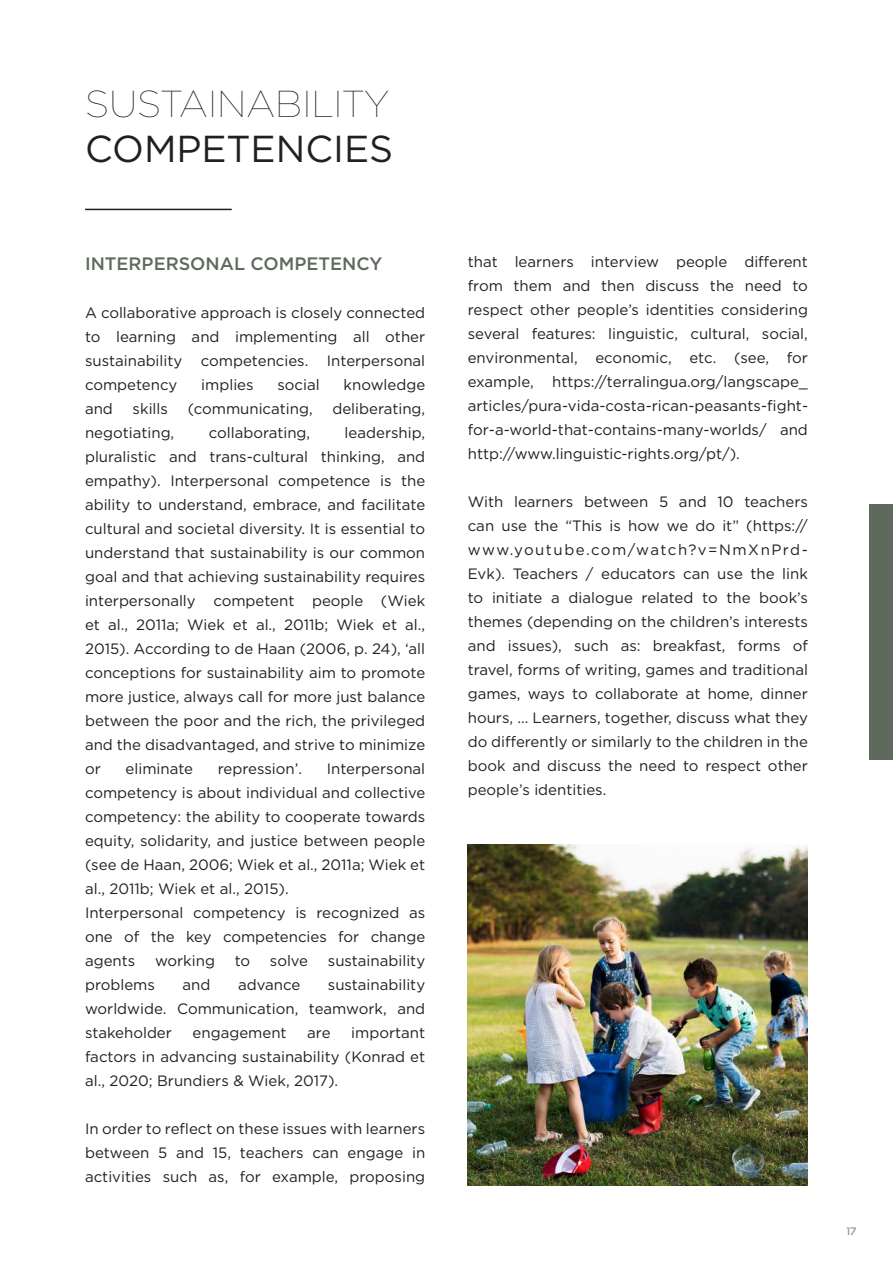
<style>
.page{position:relative;width:893px;height:1263px;background:#fff}
.page>*{position:absolute;margin:0;border:0;box-sizing:border-box;transform-origin:0 0}
.t1{font:100 37.5px "Gotham";color:#221f1f}
.t2{font:37.5px "Gotham";color:#221f1f}
.t3{font:500 18px "Gotham";color:#5f695d}
.t4{font:15px/24px "Gotham";color:#221f1f;text-align:justify}
.t5{font:12px "Weber";color:#939597}
</style>
<div class="page">
<div style="left:870px;top:504px;width:23px;height:255px;background:#5f695d"></div>
<hr style="left:85px;top:209px;width:147px;height:1px;background:#221f1f">
<img style="left:468px;top:844px;width:340px;height:341px">
<h1 class="t1" style="left:85px;top:85px;width:306px">SUSTAINABILITY</h1>
<h1 class="t2" style="left:85px;top:128px;width:310px">COMPETENCIES</h1>
<p class="t3" style="left:85px;top:253px;width:299px">INTERPERSONAL COMPETENCY</p>
<p class="t4" style="left:85px;top:300px;width:342px">A collaborative approach is closely connected to learning and implementing all other sustainability competencies. Interpersonal competency</p>
<p class="t4" style="left:201px;top:372px;width:54px">implies</p>
<p class="t4" style="left:277px;top:372px;width:44px">social</p>
<p class="t4" style="left:344px;top:372px;width:83px">knowledge</p>
<p class="t4" style="left:85px;top:396px;width:29px">and</p>
<p class="t4" style="left:133px;top:396px;width:37px">skills</p>
<p class="t4" style="left:188px;top:396px;width:127px">(communicating,</p>
<p class="t4" style="left:332px;top:396px;width:94px">deliberating,</p>
<p class="t4" style="left:85px;top:420px;width:91px">negotiating,</p>
<p class="t4" style="left:209px;top:420px;width:103px">collaborating,</p>
<p class="t4" style="left:85px;top:420px;width:342px;text-indent:260px">leadership, pluralistic and trans-cultural thinking, and empathy). Interpersonal competence is the ability to understand, embrace, and facilitate cultural and societal diversity. It is essential to understand that sustainability is our common goal and that achieving sustainability requires interpersonally competent people (Wiek et al., 2011a; Wiek et al., 2011b; Wiek et al., 2015). According to de Haan (2006, p. 24), ‘all conceptions for sustainability aim to promote more justice, always call for more just balance between the poor and the rich, the privileged and the disadvantaged, and strive to minimize or</p>
<p class="t4" style="left:85px;top:756px;width:342px;text-align:left;text-indent:242px">Interpersonal competency is about individual and collective competency: the ability to cooperate towards equity, solidarity, and justice between people (see de Haan, 2006; Wiek et al., 2011a; Wiek et al., 2011b; Wiek et al., 2015).<br>Interpersonal competency is recognized as one of the key competencies for change agents</p>
<p class="t4" style="left:126px;top:756px;width:69px">eliminate</p>
<p class="t4" style="left:218px;top:756px;width:86px">repression’.</p>
<p class="t4" style="left:155px;top:948px;width:61px">working</p>
<p class="t4" style="left:235px;top:948px;width:17px">to</p>
<p class="t4" style="left:270px;top:948px;width:40px">solve</p>
<p class="t4" style="left:328px;top:948px;width:99px">sustainability</p>
<p class="t4" style="left:85px;top:972px;width:342px;text-indent:243px">sustainability worldwide. Communication, teamwork, and stakeholder</p>
<p class="t4" style="left:85px;top:972px;width:71px">problems</p>
<p class="t4" style="left:183px;top:972px;width:29px">and</p>
<p class="t4" style="left:238px;top:972px;width:64px">advance</p>
<p class="t4" style="left:85px;top:1020px;width:342px;text-indent:266px">important factors in advancing sustainability (Konrad et al., 2020; Brundiers &amp; Wiek, 2017).</p>
<p class="t4" style="left:85px;top:1116px;width:342px">In order to reflect on these issues with learners between 5 and 15, teachers can engage in activities such as, for example, proposing</p>
<p class="t4" style="left:193px;top:1020px;width:96px">engagement</p>
<p class="t4" style="left:307px;top:1020px;width:25px">are</p>
<p class="t4" style="left:468px;top:250px;width:342px">that learners interview people different from them and then discuss the need to respect other people’s identities considering several features: linguistic, cultural, social, environmental, economic, etc. (see, for example, https://terralingua.org/langscape_ articles/pura-vida-costa-rican-peasants-fight&shy;for-a-world-that-contains-many-worlds/ and http://www.linguistic-rights.org/pt/).</p>
<p class="t4" style="left:468px;top:490px;width:342px">With learners between 5 and 10 teachers can use the “This is how we do it” (https:// www.youtube.com/watch?v=NmXnPrd-Evk). Teachers / educators can use the link to initiate a dialogue related to the book’s themes (depending on the children’s interests and issues), such as: breakfast, forms of travel, forms of writing, games and traditional games, ways to collaborate at home, dinner hours, ... Learners, together, discuss what they do differently or similarly to the children in the book and discuss the need to respect other people’s identities.</p>
<p class="t5" style="left:847px;top:1224px;width:11px">17</p>
</div>
